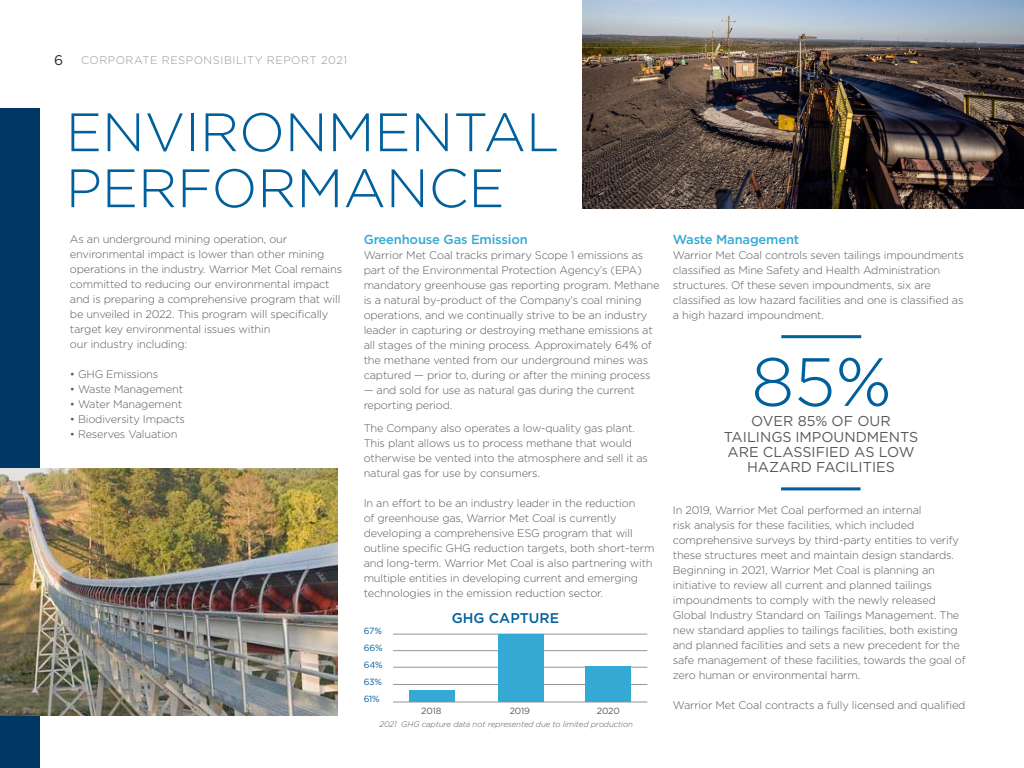
<style>
.page{position:relative;width:1024px;height:768px;background:#fff}
.page>*{position:absolute;margin:0;border:0;box-sizing:border-box;transform-origin:0 0}
.t1{font:300 68.2px "Gotham";color:#00609c}
.t2{font:300 54px/56px "Gotham";color:#00609c}
.t3{font:14.3px/15.3px "Gotham";color:#58595b;text-align:center}
.t4{font:500 14.1px "Gotham";color:#00609c}
.t5{font:14px "Gotham";color:#292829}
.t6{font:500 13px "Gotham";letter-spacing:-.015em;color:#34a9d3}
.t7{font:300 11px/15px "Gotham";letter-spacing:-.015em;color:#58595b}
.t8{font:300 11px "Gotham";letter-spacing:.05em;color:#939598}
.t9{font:9px/17px "Gotham";letter-spacing:-.025em;color:#00609c;text-align:justify}
.t10{font:9px "Gotham";letter-spacing:-.015em;color:#58595b}
.t11{font:italic 300 8px "Gotham";letter-spacing:-.015em;color:#58595b}
</style>
<div class="page">
<div style="left:0;top:108px;width:40px;height:660px;background:#003764"></div>
<hr style="left:781px;top:335px;width:80px;height:3px;background:#00609c">
<hr style="left:781px;top:487px;width:80px;height:3px;background:#00609c">
<img style="left:0;top:468px;width:338px;height:248px">
<img style="left:583px;top:0;width:441px;height:209px">
<hr style="left:393px;top:702px;width:254px;height:1px;background:#939598">
<hr style="left:393px;top:684px;width:254px;height:1px;background:#939598">
<hr style="left:393px;top:667px;width:254px;height:1px;background:#939598">
<hr style="left:393px;top:650px;width:254px;height:1px;background:#939598">
<hr style="left:393px;top:634px;width:254px;height:1px;background:#939598">
<div style="left:409px;top:690px;width:46px;height:12px;background:#34a9d3"></div>
<div style="left:498px;top:635px;width:46px;height:67px;background:#34a9d3"></div>
<div style="left:585px;top:667px;width:46px;height:35px;background:#34a9d3"></div>
<p class="t5" style="left:54px;top:51px;width:11px">6</p>
<p class="t8" style="left:81px;top:53px;width:268px">CORPORATE RESPONSIBILITY REPORT 2021</p>
<h2 class="t2" style="left:66px;top:103px;width:495px">ENVIRONMENTAL<br>PERFORMANCE</h2>
<p class="t7" style="left:70px;top:231px;width:274px">As an underground mining operation, our environmental impact is lower than other mining operations in the industry. Warrior Met Coal remains committed to reducing our environmental impact and is preparing a comprehensive program that will be unveiled in 2022. This program will specifically target key environmental issues within<br>our industry including:</p>
<p class="t7" style="left:70px;top:366px;width:90px">• GHG Emissions</p>
<p class="t7" style="left:70px;top:381px;width:115px">• Waste Management</p>
<p class="t7" style="left:70px;top:396px;width:114px">• Water Management</p>
<p class="t7" style="left:70px;top:411px;width:117px">• Biodiversity Impacts</p>
<p class="t7" style="left:70px;top:426px;width:109px">• Reserves Valuation</p>
<p class="t6" style="left:364px;top:231px;width:166px">Greenhouse Gas Emission</p>
<p class="t7" style="left:364px;top:248px;width:297px">Warrior Met Coal tracks primary Scope 1 emissions as part of the Environmental Protection Agency’s (EPA) mandatory greenhouse gas reporting program. Methane is a natural by-product of the Company’s coal mining operations, and we continually strive to be an industry leader in capturing or destroying methane emissions at all stages of the mining process. Approximately 64% of the methane vented from our underground mines was captured — prior to, during or after the mining process</p>
<p class="t7" style="left:364px;top:383px;width:273px">— and sold for use as natural gas during the current reporting period.</p>
<p class="t7" style="left:364px;top:421px;width:286px">The Company also operates a low-quality gas plant.<br>This plant allows us to process methane that would otherwise be vented into the atmosphere and sell it as natural gas for use by consumers.</p>
<p class="t7" style="left:364px;top:496px;width:292px">In an effort to be an industry leader in the reduction<br>of greenhouse gas, Warrior Met Coal is currently developing a comprehensive ESG program that will outline specific GHG reduction targets, both short-term and long-term. Warrior Met Coal is also partnering with multiple entities in developing current and emerging technologies in the emission reduction sector.</p>
<p class="t9" style="left:364px;top:622px;width:21px">67% 66% 64% 63% 61%</p>
<p class="t4" style="left:452px;top:609px;width:109px">GHG CAPTURE</p>
<p class="t10" style="left:421px;top:705px;width:22px">2018</p>
<p class="t10" style="left:510px;top:705px;width:22px">2019</p>
<p class="t10" style="left:597px;top:705px;width:25px">2020</p>
<p class="t11" style="left:380px;top:719px;width:255px">2021 GHG capture data not represented due to limited production</p>
<p class="t6" style="left:673px;top:231px;width:128px">Waste Management</p>
<p class="t7" style="left:673px;top:248px;width:293px">Warrior Met Coal controls seven tailings impoundments classified as Mine Safety and Health Administration structures. Of these seven impoundments, six are classified as low hazard facilities and one is classified as a high hazard impoundment.</p>
<h1 class="t1" style="left:751px;top:339px;width:142px">85%</h1>
<h3 class="t3" style="left:724px;top:429px;width:196px">TAILINGS IMPOUNDMENTS<br>ARE CLASSIFIED AS LOW<br>HAZARD FACILITIES</h3>
<h3 class="t3" style="left:751px;top:413px;width:141px">OVER 85% OF OUR</h3>
<p class="t7" style="left:673px;top:503px;width:294px">In 2019, Warrior Met Coal performed an internal<br>risk analysis for these facilities, which included comprehensive surveys by third-party entities to verify these structures meet and maintain design standards.<br>Beginning in 2021, Warrior Met Coal is planning an initiative to review all current and planned tailings impoundments to comply with the newly released Global Industry Standard on Tailings Management. The new standard applies to tailings facilities, both existing and planned facilities and sets a new precedent for the safe management of these facilities, towards the goal of zero human or environmental harm.</p>
<p class="t7" style="left:673px;top:698px;width:294px">Warrior Met Coal contracts a fully licensed and qualified</p>
</div>
